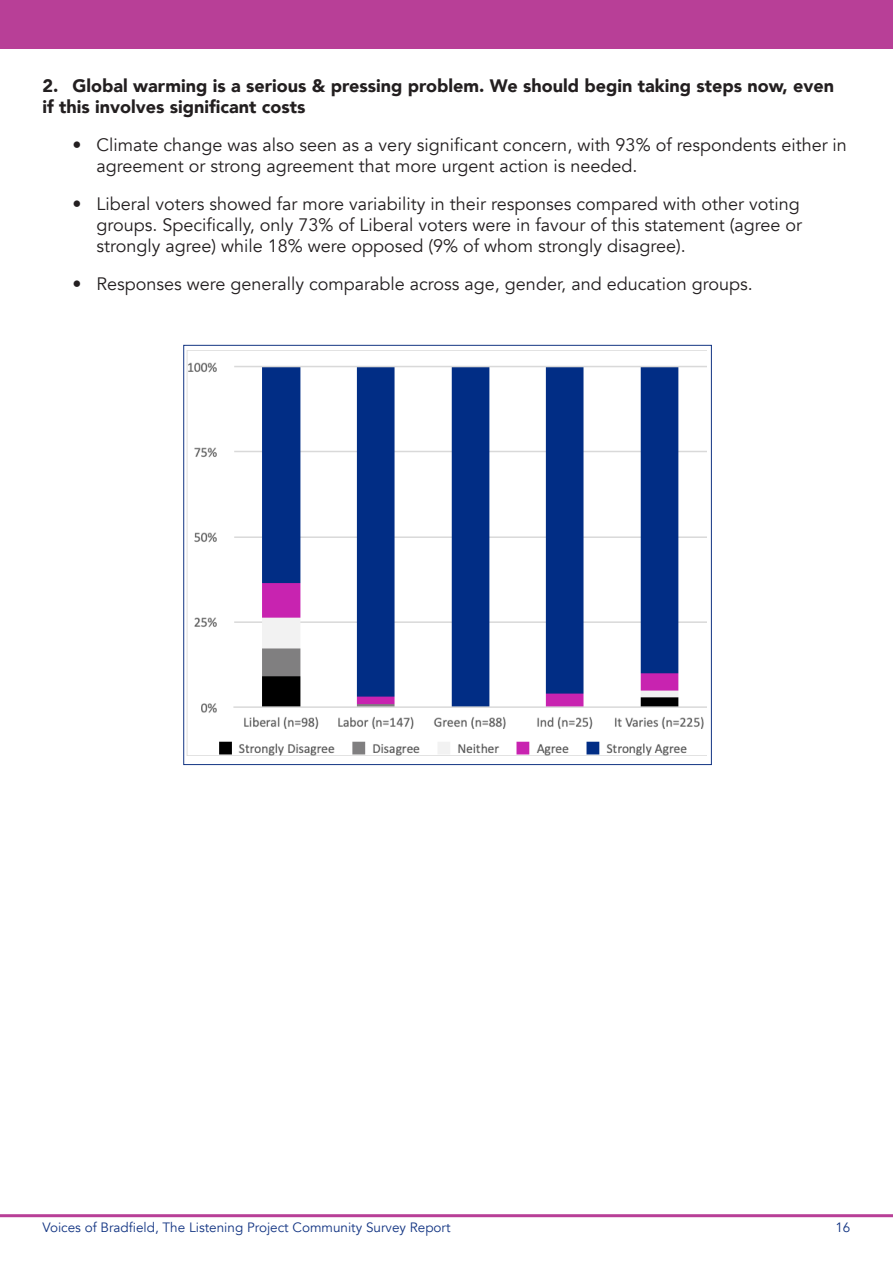
<style>
.page{position:relative;width:893px;height:1263px;background:#fff}
.page>*{position:absolute;margin:0;border:0;box-sizing:border-box;transform-origin:0 0}
.Body_Text{font:18px/21px "Avenir";color:#231f20}
.Body_Text-2{font:900 18px/21px "Avenir";color:#231f20}
.t1{font:13.5px "Avenir";color:#133583}
</style>
<div class="page">
<hr style="left:0;top:1214px;width:893px;height:3px;background:#b83f97">
<div style="left:0;top:0;width:893px;height:49px;background:#b83f97"></div>
<img style="left:187px;top:351px;width:519px;height:405px">
<p class="Body_Text-2" style="left:43px;top:75px;width:793px">2. Global warming is a serious &amp; pressing problem. We should begin taking steps now, even if this involves significant costs</p>
<p class="Body_Text" style="left:97px;top:135px;width:752px;text-indent:-24px">• Climate change was also seen as a very significant concern, with 93% of respondents either in agreement or strong agreement that more urgent action is needed.</p>
<p class="Body_Text" style="left:97px;top:194px;width:707px;text-indent:-24px">• Liberal voters showed far more variability in their responses compared with other voting groups. Specifically, only 73% of Liberal voters were in favour of this statement (agree or strongly agree) while 18% were opposed (9% of whom strongly disagree).</p>
<p class="Body_Text" style="left:73px;top:274px;width:682px">• Responses were generally comparable across age, gender, and education groups.</p>
<p class="t1" style="left:43px;top:1219px;width:409px">Voices of Bradfield, The Listening Project Community Survey Report</p>
<p class="t1" style="left:835px;top:1219px;width:17px">16</p>
</div>
